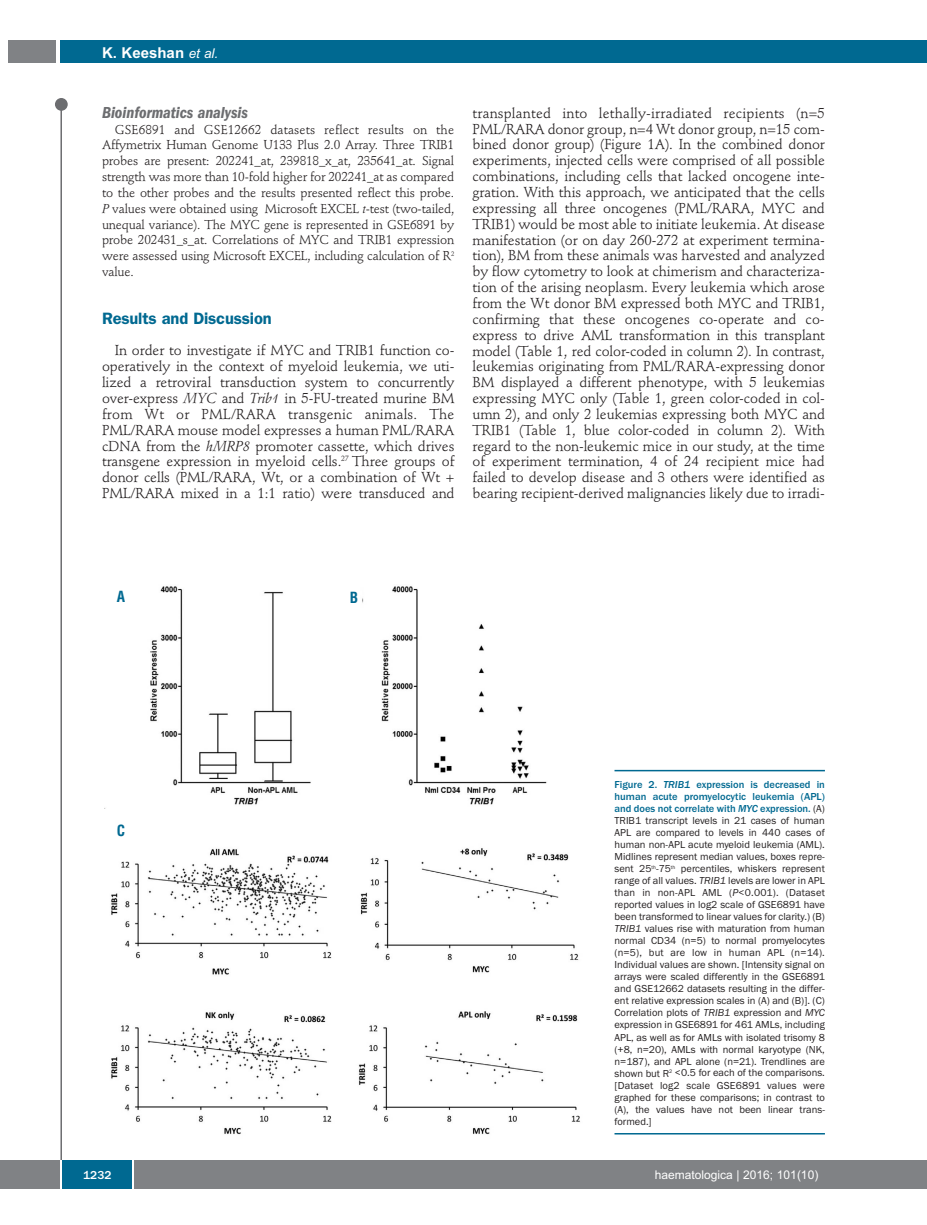
<style>
.page{position:relative;width:927px;height:1225px;background:#fff}
.page>*{position:absolute;margin:0;border:0;box-sizing:border-box;transform-origin:0 0}
.t1{font:italic 600 condensed 16.5px "Franklin Gothic";color:#6c6d70}
.t2{font:600 16.5px "Franklin Gothic";letter-spacing:-.01em;color:#006991}
.t3{font:700 15px "Arial";color:#fff}
.t4{font:700 condensed 15px "Helvetica";color:#006991}
.t5{font:14.25px/15.9px "Stempel Schneidler";letter-spacing:-.005em;color:#231f20;text-align:justify}
.t6{font:12.75px/15.9px "Stempel Schneidler";letter-spacing:-.015em;color:#231f20;text-align:justify}
.t7{font:12px "Arial";color:#fff}
.t8{font:500 12px "Franklin Gothic";color:#fff}
.t9{font:10.5px/12px "Franklin Gothic";color:#231f20;text-align:justify}
.s1{font-weight:400;font-style:italic;font-size:13.5px}
.s2{font-style:italic}
.s3{font-weight:500;color:#006991}
.s4{font-weight:500;font-style:italic;color:#006991}
</style>
<div class="page">
<div style="left:911px;top:40px;width:16px;height:22px;background:#006991"></div>
<div style="left:910px;top:1160px;width:17px;height:28px;background:#808285"></div>
<div style="left:55px;top:98px;width:13px;height:13px;background:#6c6d70;border-radius:50%"></div>
<hr style="left:60px;top:101px;width:2px;height:1061px;background:#6c6d70">
<div style="left:60px;top:40px;width:852px;height:22px;background:#006991"></div>
<div style="left:9px;top:40px;width:47px;height:22px;background:#808285"></div>
<div style="left:0;top:1160px;width:911px;height:28px;background:#808285"></div>
<div style="left:62px;top:1160px;width:71px;height:28px;background:#006991"></div>
<hr style="left:60px;top:1160px;width:2px;height:28px;background:#fff">
<svg style="left:133px;top:1160px;width:1px;height:28px"></svg>
<img style="left:104px;top:586px;width:476px;height:549px">
<hr style="left:614px;top:770px;width:211px;height:1px;background:#006991">
<hr style="left:614px;top:1133px;width:211px;height:1px;background:#006991">
<p class="t3" style="left:102px;top:44px;width:118px">K. Keeshan <span class="s1">et al.</span></p>
<p class="t1" style="left:102px;top:106px;width:147px">Bioinformatics analysis</p>
<p class="t6" style="left:102px;top:122px;width:354px;text-indent:13px">GSE6891 and GSE12662 datasets reflect results on the Affymetrix Human Genome U133 Plus 2.0 Array. Three TRIB1 probes are present: 202241_at, 239818_x_at, 235641_at. Signal strength was more than 10-fold higher for 202241_at as compared to the other probes and the results presented reflect this probe.<br><span class="s2">P</span> values were obtained using Microsoft EXCEL <span class="s2">t</span>-test (two-tailed, unequal variance). The MYC gene is represented in GSE6891 by probe 202431_s_at. Correlations of MYC and TRIB1 expression were assessed using Microsoft EXCEL, including calculation of R<sup>2 </sup>value.</p>
<p class="t2" style="left:102px;top:312px;width:171px">Results and Discussion</p>
<p class="t5" style="left:102px;top:344px;width:354px;text-indent:13px">In order to investigate if MYC and TRIB1 function co&shy;operatively in the context of myeloid leukemia, we uti&shy;lized a retroviral transduction system to concurrently over-express <span class="s2">MYC</span> and <span class="s2">Trib1</span> in 5-FU-treated murine BM from Wt or PML/RARA transgenic animals. The PML/RARA mouse model expresses a human PML/RARA cDNA from the <span class="s2">hMRP8</span> promoter cassette, which drives transgene expression in myeloid cells.<sup>27</sup> Three groups of donor cells (PML/RARA, Wt, or a combination of Wt + PML/RARA mixed in a 1:1 ratio) were transduced and</p>
<p class="t5" style="left:472px;top:106px;width:354px">transplanted into lethally-irradiated recipients (n=5<br>PML/RARA donor group, n=4 Wt donor group, n=15 com&shy;bined donor group) (Figure 1A). In the combined donor experiments, injected cells were comprised of all possible combinations, including cells that lacked oncogene inte&shy;gration. With this approach, we anticipated that the cells expressing all three oncogenes (PML/RARA, MYC and TRIB1) would be most able to initiate leukemia. At disease manifestation (or on day 260-272 at experiment termina&shy;tion), BM from these animals was harvested and analyzed by flow cytometry to look at chimerism and characteriza&shy;tion of the arising neoplasm. Every leukemia which arose from the Wt donor BM expressed both MYC and TRIB1, confirming that these oncogenes co-operate and co&shy;express to drive AML transformation in this transplant model (Table 1, red color-coded in column 2). In contrast, leukemias originating from PML/RARA-expressing donor BM displayed a different phenotype, with 5 leukemias expressing MYC only (Table 1, green color-coded in col&shy;umn 2), and only 2 leukemias expressing both MYC and TRIB1 (Table 1, blue color-coded in column 2). With regard to the non-leukemic mice in our study, at the time of experiment termination, 4 of 24 recipient mice had failed to develop disease and 3 others were identified as bearing recipient-derived malignancies likely due to irradi-</p>
<p class="t4" style="left:117px;top:588px;width:10px">A</p>
<p class="t4" style="left:350px;top:589px;width:10px">B</p>
<p class="t4" style="left:117px;top:822px;width:10px">C</p>
<p class="t9" style="left:614px;top:778px;width:212px"><span class="s3">Figure 2.</span> <span class="s4">TRIB1</span> <span class="s3">expression is decreased in human acute promyelocytic leukemia (APL) and does not correlate with</span> <span class="s4">MYC</span> <span class="s3">expression.</span> (A)<br>TRIB1 transcript levels in 21 cases of human APL are compared to levels in 440 cases of human non-APL acute myeloid leukemia (AML).<br>Midlines represent median values, boxes repre&shy;sent 25<sup>th</sup>-75<sup>th</sup> percentiles, whiskers represent range of all values. <span class="s2">TRIB1</span> levels are lower in APL than in non-APL AML (<span class="s2">P</span>&lt;0.001). (Dataset reported values in log2 scale of GSE6891 have been transformed to linear values for clarity.) (B)<br><span class="s2">TRIB1</span> values rise with maturation from human normal CD34 (n=5) to normal promyelocytes (n=5), but are low in human APL (n=14).<br>Individual values are shown. [Intensity signal on arrays were scaled differently in the GSE6891 and GSE12662 datasets resulting in the differ&shy;ent relative expression scales in (A) and (B)]. (C)<br>Correlation plots of <span class="s2">TRIB1</span> expression and <span class="s2">MYC </span>expression in GSE6891 for 461 AMLs, including APL, as well as for AMLs with isolated trisomy 8 (+8, n=20), AMLs with normal karyotype (NK, n=187), and APL alone (n=21). Trendlines are shown but R<sup>2</sup> &lt;0.5 for each of the comparisons. [Dataset log2 scale GSE6891 values were graphed for these comparisons; in contrast to (A), the values have not been linear trans&shy;formed.]</p>
<p class="t8" style="left:83px;top:1167px;width:30px">1232</p>
<p class="t7" style="left:655px;top:1167px;width:165px">haematologica | 2016; 101(10)</p>
</div>
